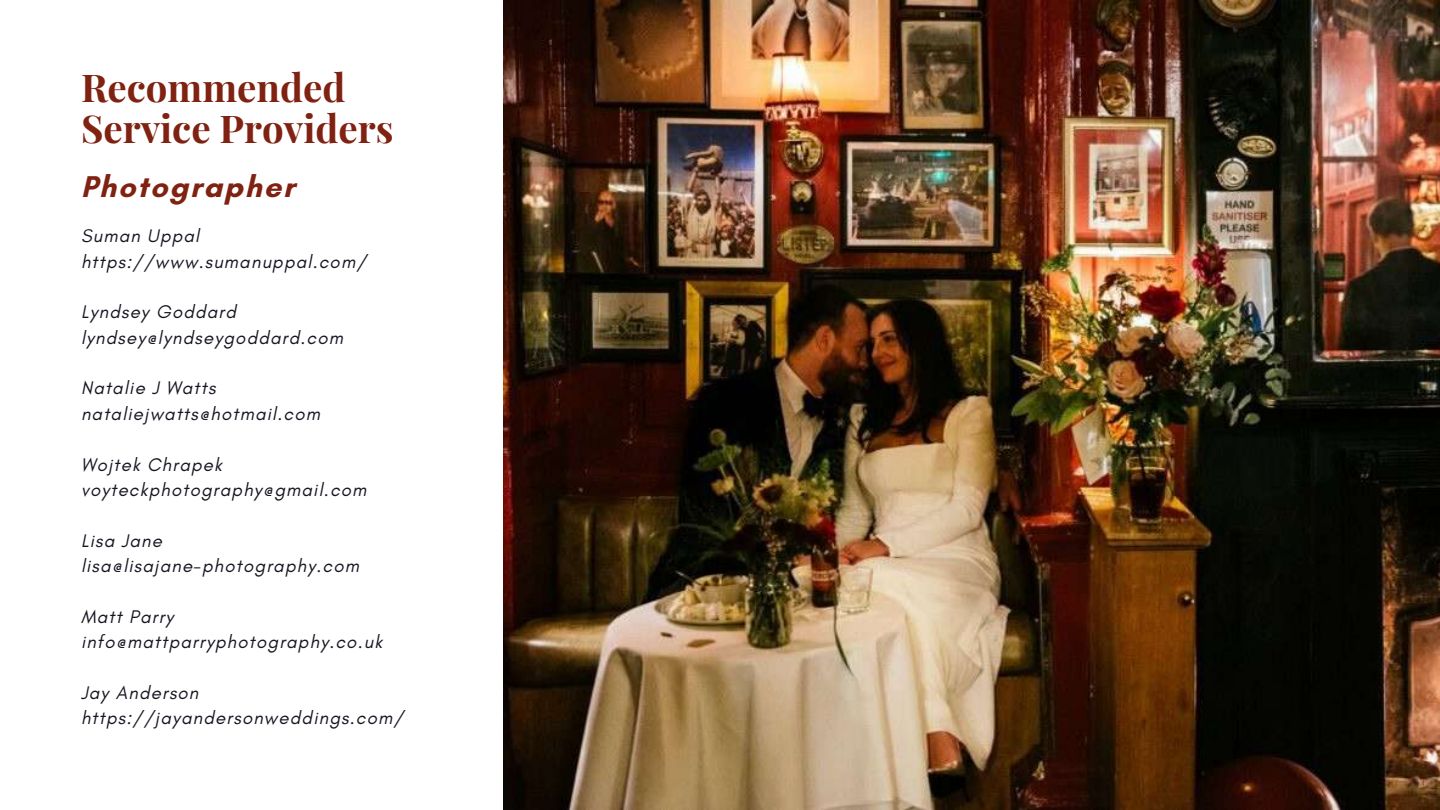
<style>
.page{position:relative;width:1440px;height:810px;background:#fff}
.page>*{position:absolute;margin:0;border:0;box-sizing:border-box;transform-origin:0 0}
.t1{font:700 38.4px/40.5px "Playfair Display";color:#802212}
.t2{font:700 30.6px "Glacial Indifference";letter-spacing:.06em;color:#802212}
.t3{font:italic 18.6px/25.4px "Glacial Indifference";letter-spacing:.06em;color:#161622}
</style>
<div class="page">
<img style="left:504px;top:0;width:936px;height:810px">
<h1 class="t1" style="left:81px;top:66px;width:314px">Recommended<br>Service Providers</h1>
<h2 class="t2" style="left:81px;top:168px;width:215px">Photographer</h2>
<p class="t3" style="left:81px;top:223px;width:287px">Suman Uppal https://www.sumanuppal.com/</p>
<p class="t3" style="left:81px;top:299px;width:264px">Lyndsey Goddard lyndsey@lyndseygoddard.com</p>
<p class="t3" style="left:81px;top:375px;width:240px">Natalie J Watts nataliejwatts@hotmail.com</p>
<p class="t3" style="left:81px;top:451px;width:287px">Wojtek Chrapek voyteckphotography@gmail.com</p>
<p class="t3" style="left:81px;top:527px;width:279px">Lisa Jane lisa@lisajane-photography.com</p>
<p class="t3" style="left:81px;top:603px;width:303px">Matt Parry info@mattparryphotography.co.uk</p>
<p class="t3" style="left:81px;top:680px;width:324px">Jay Anderson https://jayandersonweddings.com/</p>
</div>
